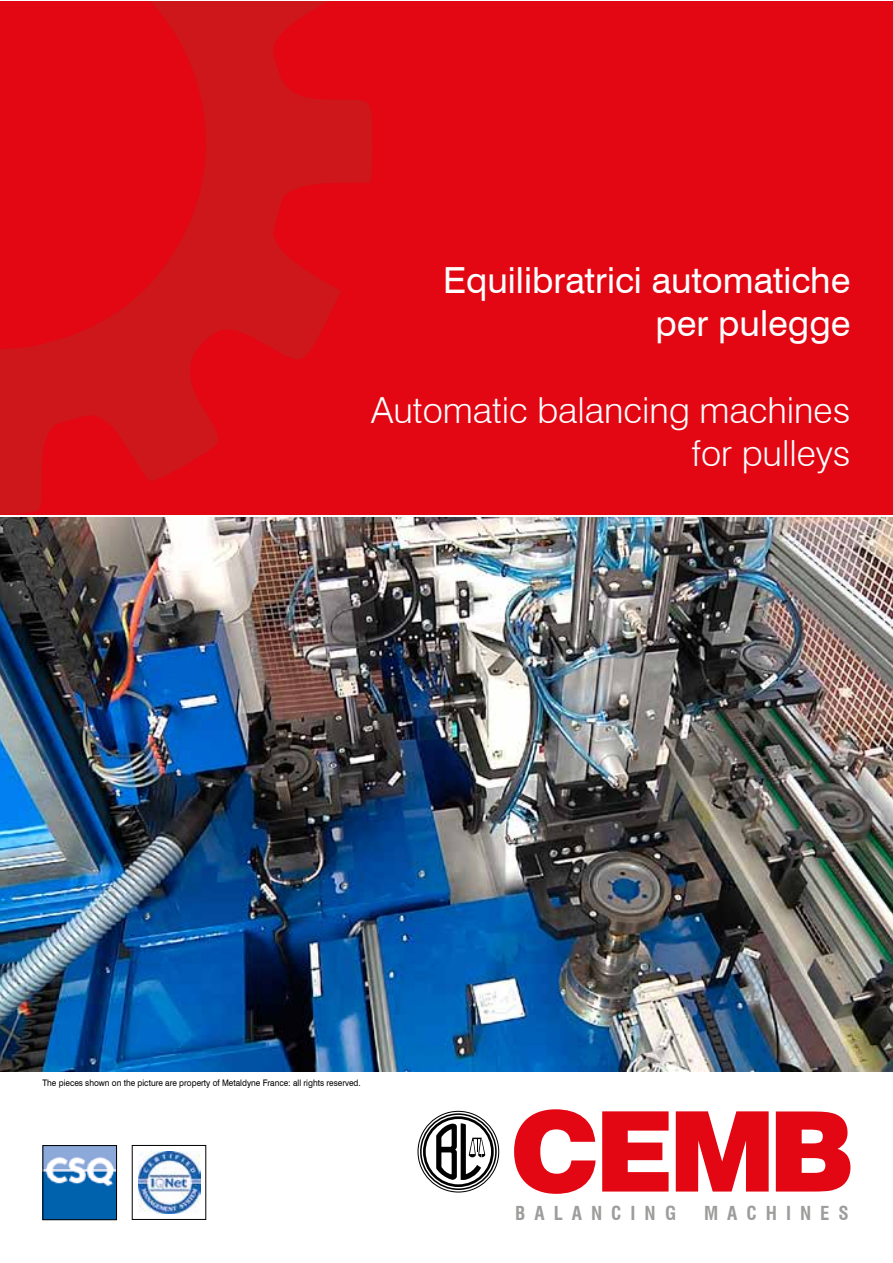
<style>
.page{position:relative;width:893px;height:1263px;background:#fff}
.page>*{position:absolute;margin:0;border:0;box-sizing:border-box;transform-origin:0 0}
.t1{font:300 36px/43.2px "Swiss 721 BT";color:#fff;text-align:right}
.t2{font:36px/43.2px "Swiss 721 BT";color:#fff;text-align:right}
.t3{font:700 condensed 18.75px "Swiss 721 BT";letter-spacing:.48em;color:#9d9d9c}
.t4{font:9px "Swiss 721 BT";color:#000;scale:.92 1}
</style>
<div class="page">
<svg style="left:436px;top:1123px;width:49px;height:57px"></svg>
<div style="left:423px;top:1116px;width:71px;height:71px;border:3px solid #000;border-radius:50%"></div>
<div style="left:420px;top:1113px;width:77px;height:77px;border:2px solid #000;border-radius:50%"></div>
<div style="left:417px;top:1111px;width:82px;height:81px;border:1px solid #000;border-radius:50%"></div>
<svg style="left:776px;top:1111px;width:74px;height:80px"></svg>
<svg style="left:676px;top:1111px;width:93px;height:80px"></svg>
<svg style="left:602px;top:1111px;width:67px;height:80px"></svg>
<svg style="left:514px;top:1109px;width:82px;height:85px"></svg>
<img style="left:45px;top:1147px;width:70px;height:71px">
<div style="left:43px;top:1145px;width:74px;height:75px;border:1px solid #000"></div>
<img style="left:138px;top:1151px;width:62px;height:63px">
<div style="left:132px;top:1145px;width:74px;height:75px;border:1px solid #000"></div>
<div style="left:0;top:1px;width:892px;height:513px;background:#e30613"></div>
<svg style="left:0;top:1px;width:373px;height:513px"></svg>
<img style="left:0;top:518px;width:892px;height:553px">
<h1 class="t2" style="left:443px;top:258px;width:409px">Equilibratrici automatiche per pulegge</h1>
<h1 class="t2" style="left:655px;top:270px;width:197px">per pulegge</h1>
<h1 class="t1" style="left:371px;top:388px;width:481px">Automatic balancing machines for pulleys</h1>
<h1 class="t1" style="left:691px;top:399px;width:161px">for pulleys</h1>
<p class="t4" style="left:43px;top:1077px;width:347px">The pieces shown on the picture are property of Metaldyne France: all rights reserved.</p>
<h2 class="t3" style="left:515px;top:1202px;width:162px">BALANCING</h2>
<h2 class="t3" style="left:704px;top:1202px;width:146px">MACHINES</h2>
</div>
